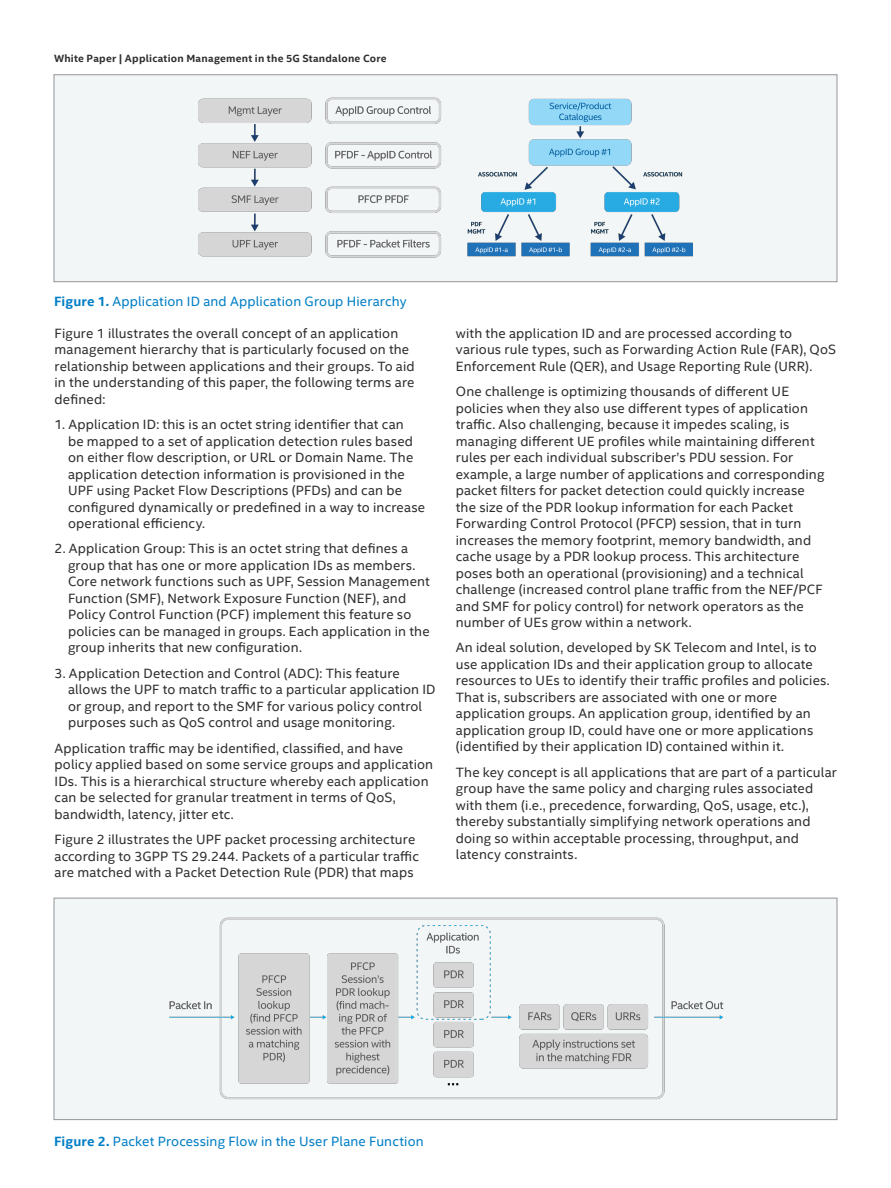
<style>
.page{position:relative;width:891px;height:1188px;background:#fff}
.page>*{position:absolute;margin:0;border:0;box-sizing:border-box;transform-origin:0 0}
.MainCopy___Caption{font:13.5px/16.5px "Intel Clear";letter-spacing:.01em;color:#2d2f2e}
.MainCopy___Caption-2{font:13.5px "Intel Clear";letter-spacing:.01em;color:#007ec5}
.Document_Header{font:700 10.5px "Intel Clear";letter-spacing:.02em;color:#2d2f2e}
.s1{font-weight:700}
</style>
<div class="page">
<div style="left:54px;top:75px;width:783px;height:207px;background:#f3f6f7"></div>
<img style="left:198px;top:97px;width:495px;height:161px">
<div style="left:54px;top:75px;width:783px;height:207px;border:1px solid #939598"></div>
<div style="left:54px;top:898px;width:783px;height:222px;background:#f3f6f7;border:1px solid #939598"></div>
<img style="left:169px;top:917px;width:555px;height:183px">
<p class="Document_Header" style="left:54px;top:52px;width:334px">White Paper | Application Management in the 5G Standalone Core</p>
<p class="MainCopy___Caption-2" style="left:54px;top:293px;width:354px"><span class="s1">Figure 1.</span> Application ID and Application Group Hierarchy</p>
<p class="MainCopy___Caption" style="left:55px;top:325px;width:362px">Figure 1 illustrates the overall concept of an application management hierarchy that is particularly focused on the relationship between applications and their groups. To aid in the understanding of this paper, the following terms are defined:</p>
<p class="MainCopy___Caption" style="left:68px;top:416px;width:359px;text-indent:-14px">1. Application ID: this is an octet string identifier that can<br>be mapped to a set of application detection rules based on either flow description, or URL or Domain Name. The application detection information is provisioned in the UPF using Packet Flow Descriptions (PFDs) and can be configured dynamically or predefined in a way to increase operational efficiency.</p>
<p class="MainCopy___Caption" style="left:68px;top:541px;width:363px;text-indent:-14px">2. Application Group: This is an octet string that defines a group that has one or more application IDs as members.<br>Core network functions such as UPF, Session Management Function (SMF), Network Exposure Function (NEF), and Policy Control Function (PCF) implement this feature so policies can be managed in groups. Each application in the group inherits that new configuration.</p>
<p class="MainCopy___Caption" style="left:68px;top:665px;width:369px;text-indent:-14px">3. Application Detection and Control (ADC): This feature allows the UPF to match traffic to a particular application ID or group, and report to the SMF for various policy control purposes such as QoS control and usage monitoring.</p>
<p class="MainCopy___Caption" style="left:55px;top:740px;width:380px">Application traffic may be identified, classified, and have policy applied based on some service groups and application IDs. This is a hierarchical structure whereby each application can be selected for granular treatment in terms of QoS, bandwidth, latency, jitter etc.</p>
<p class="MainCopy___Caption" style="left:55px;top:831px;width:366px">Figure 2 illustrates the UPF packet processing architecture according to 3GPP TS 29.244. Packets of a particular traffic are matched with a Packet Detection Rule (PDR) that maps</p>
<p class="MainCopy___Caption" style="left:456px;top:325px;width:382px">with the application ID and are processed according to various rule types, such as Forwarding Action Rule (FAR), QoS<br>Enforcement Rule (QER), and Usage Reporting Rule (URR).</p>
<p class="MainCopy___Caption" style="left:456px;top:383px;width:370px">One challenge is optimizing thousands of different UE policies when they also use different types of application traffic. Also challenging, because it impedes scaling, is managing different UE profiles while maintaining different rules per each individual subscriber’s PDU session. For example, a large number of applications and corresponding packet filters for packet detection could quickly increase the size of the PDR lookup information for each Packet Forwarding Control Protocol (PFCP) session, that in turn increases the memory footprint, memory bandwidth, and cache usage by a PDR lookup process. This architecture poses both an operational (provisioning) and a technical challenge (increased control plane traffic from the NEF/PCF and SMF for policy control) for network operators as the number of UEs grow within a network.</p>
<p class="MainCopy___Caption" style="left:456px;top:640px;width:375px">An ideal solution, developed by SK Telecom and Intel, is to use application IDs and their application group to allocate resources to UEs to identify their traffic profiles and policies.<br>That is, subscribers are associated with one or more application groups. An application group, identified by an application group ID, could have one or more applications (identified by their application ID) contained within it.</p>
<p class="MainCopy___Caption" style="left:456px;top:764px;width:383px">The key concept is all applications that are part of a particular group have the same policy and charging rules associated with them (i.e., precedence, forwarding, QoS, usage, etc.), thereby substantially simplifying network operations and doing so within acceptable processing, throughput, and latency constraints.</p>
<p class="MainCopy___Caption-2" style="left:54px;top:1133px;width:371px"><span class="s1">Figure 2.</span> Packet Processing Flow in the User Plane Function</p>
</div>
